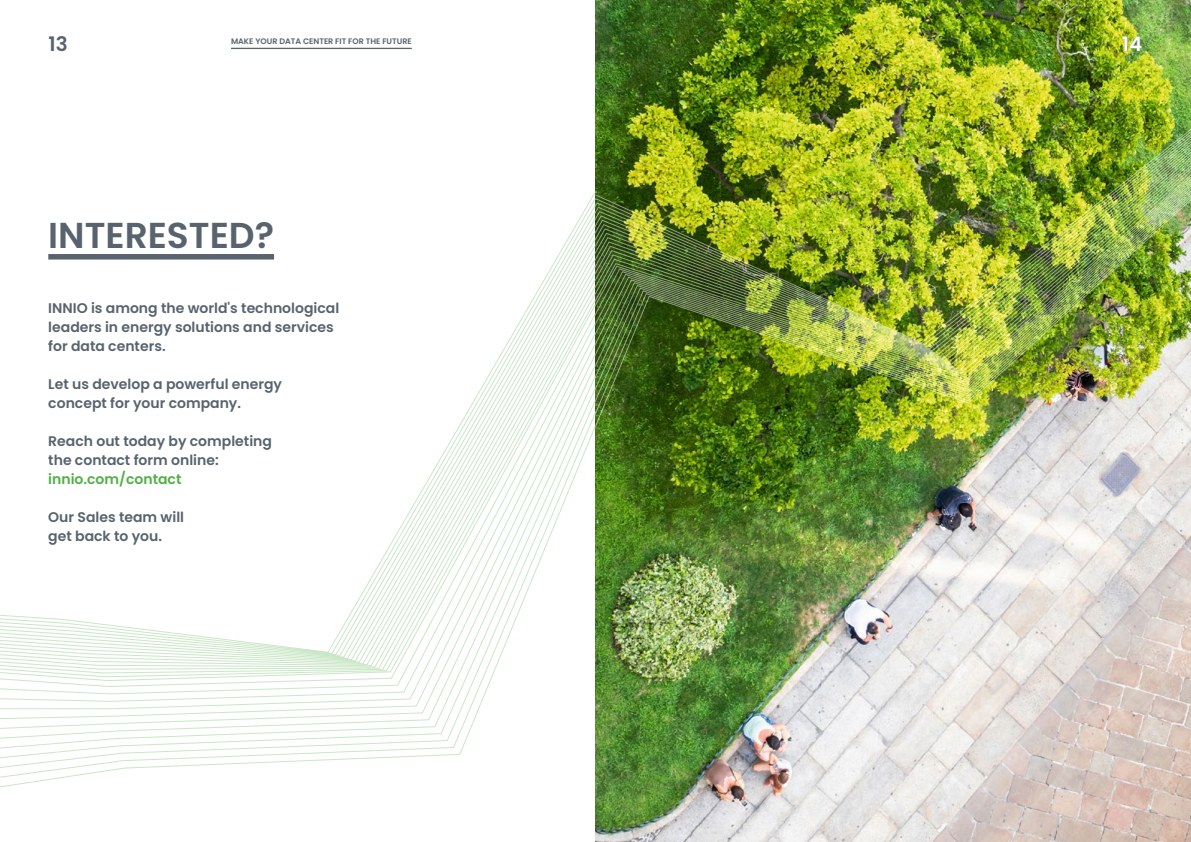
<style>
.page{position:relative;width:1191px;height:842px;background:#fff}
.page>*{position:absolute;margin:0;border:0;box-sizing:border-box;transform-origin:0 0}
.t1{font:600 36px "Poppins";color:#58636e}
.t2{font:600 20px "Poppins";color:#58636e}
.t3{font:600 20px "Poppins";color:#fff}
.t4{font:600 14px/19px "Poppins";color:#58636e}
.t5{font:600 14px "Poppins";color:#51b046}
.t6{font:600 8px "Poppins";color:#58636e}
</style>
<div class="page">
<svg style="left:0;top:47px;width:595px;height:741px"></svg>
<img style="left:595px;top:0;width:596px;height:842px">
<img style="left:595px;top:7px;width:596px;height:783px">
<hr style="left:231px;top:48px;width:181px;height:1px;background:#58636e">
<div style="left:48px;top:254px;width:226px;height:6px;background:#58636e"></div>
<h2 class="t2" style="left:49px;top:32px;width:21px">13</h2>
<p class="t6" style="left:231px;top:37px;width:182px">MAKE YOUR DATA CENTER FIT FOR THE FUTURE</p>
<h1 class="t1" style="left:48px;top:214px;width:227px">INTERESTED?</h1>
<p class="t4" style="left:48px;top:299px;width:292px">INNIO is among the world's technological leaders in energy solutions and services for data centers.</p>
<p class="t4" style="left:48px;top:375px;width:235px">Let us develop a powerful energy concept for your company.</p>
<p class="t4" style="left:48px;top:432px;width:225px">Reach out today by completing the contact form online:</p>
<p class="t5" style="left:48px;top:471px;width:135px">innio.com/contact</p>
<p class="t4" style="left:48px;top:508px;width:137px">Our Sales team will get back to you.</p>
<h2 class="t3" style="left:1121px;top:32px;width:22px">14</h2>
</div>
